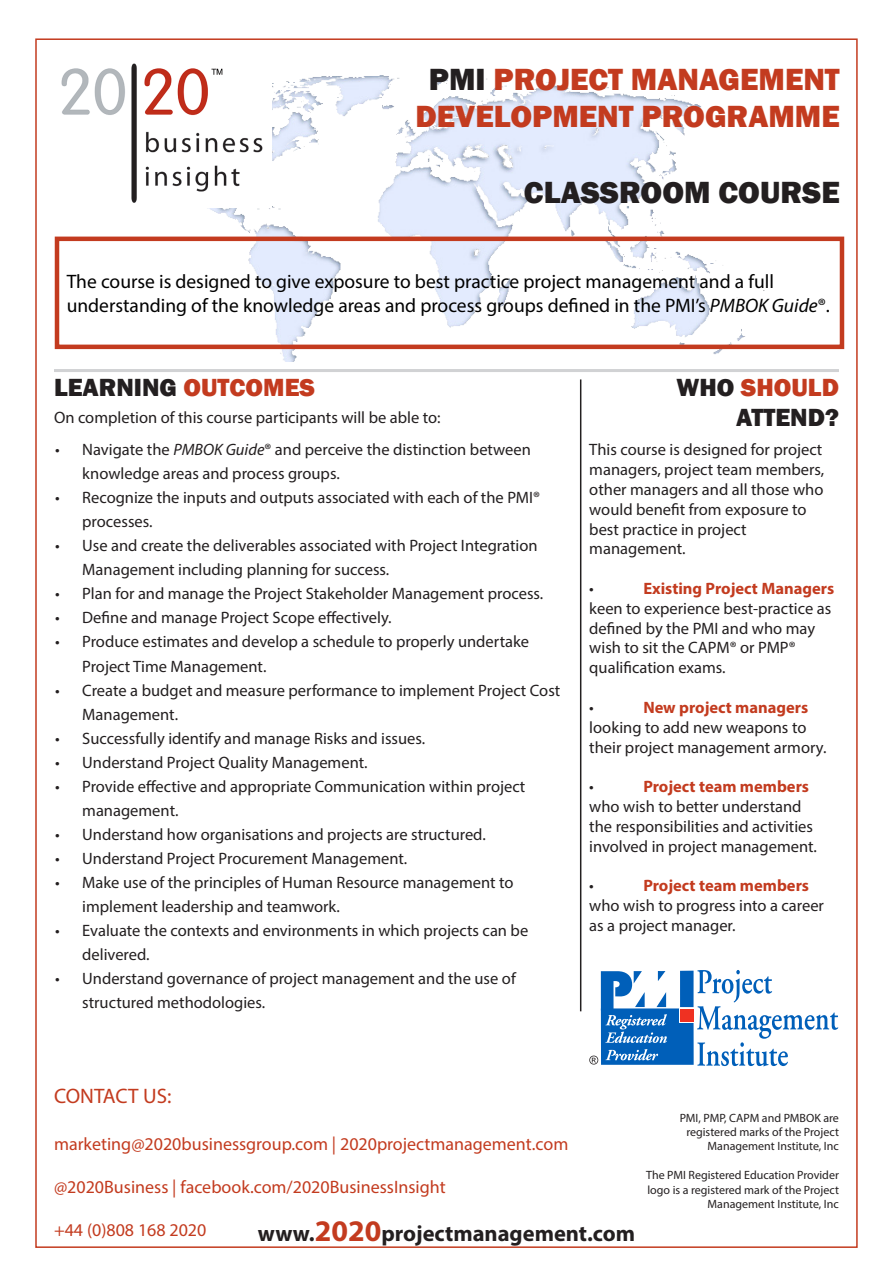
<style>
.page{position:relative;width:893px;height:1263px;background:#fff}
.page>*{position:absolute;margin:0;border:0;box-sizing:border-box;transform-origin:0 0}
.t1{font:800 31.5px/37.8px "Franklin Gothic";color:#c33b1f;text-align:center}
.t2{font:800 31.5px "Franklin Gothic";color:#231f20}
.t3{font:800 25.5px "Franklin Gothic";color:#231f20}
.t4{font:800 25.5px "Franklin Gothic";color:#c33b1f}
.t5{font:700 22.5px "Myriad Pro";color:#231f20}
.t6{font:21px "Myriad Pro";color:#c33b1f}
.t7{font:19.5px/23.4px "Myriad Pro";color:#000}
.t8{font:18px "Myriad Pro";color:#c33b1f}
.t9{font:16.5px/19.8px "Myriad Pro";color:#231f20}
.t10{font:12px/14.4px "Myriad Pro";color:#231f20;text-align:right}
.s1{color:#231f20}
.s2{font-style:italic}
.s3{color:#c33b1f}
.s4{font-weight:700;color:#c33b1f}
.s5{font-size:30px;color:#c33b1f}
</style>
<div class="page">
<hr style="left:580px;top:379px;width:1px;height:632px;background:#231f20">
<hr style="left:54px;top:369px;width:785px;height:3px;background:#d1d2d4">
<img style="left:127px;top:75px;width:642px;height:286px">
<div style="left:55px;top:237px;width:789px;height:112px;border:4px solid #c33b1f"></div>
<img style="left:61px;top:63px;width:210px;height:145px">
<div style="left:601px;top:1008px;width:93px;height:57px;background:#005fb9"></div>
<div style="left:680px;top:971px;width:14px;height:36px;background:#005fb9"></div>
<div style="left:679px;top:1008px;width:15px;height:15px;background:#ef3122"></div>
<svg style="left:697px;top:970px;width:141px;height:96px"></svg>
<svg style="left:601px;top:971px;width:66px;height:72px"></svg>
<svg style="left:605px;top:1049px;width:53px;height:11px"></svg>
<svg style="left:589px;top:1055px;width:9px;height:9px"></svg>
<p class="t1" style="left:415px;top:60px;width:426px"><span class="s1">PMI</span> PROJECT MANAGEMENT<br>DEVELOPMENT PROGRAMME</p>
<p class="t2" style="left:524px;top:172px;width:317px">CLASSROOM COURSE</p>
<p class="t7" style="left:67px;top:270px;width:765px">The course is designed to give exposure to best practice project management and a full understanding of the knowledge areas and process groups defined in the PMI’s <span class="s2">PMBOK Guide</span>®.</p>
<p class="t3" style="left:54px;top:370px;width:263px">LEARNING <span class="s3">OUTCOMES</span></p>
<p class="t4" style="left:677px;top:370px;width:164px"><span class="s1">WHO</span> SHOULD</p>
<p class="t9" style="left:54px;top:407px;width:388px">On completion of this course participants will be able to:</p>
<p class="t3" style="left:736px;top:401px;width:104px">ATTEND?</p>
<p class="t9" style="left:82px;top:438px;width:450px;line-height:24px;text-indent:-27px">• Navigate the <span class="s2">PMBOK Guide</span>® and perceive the distinction between knowledge areas and process groups.</p>
<p class="t9" style="left:82px;top:486px;width:459px;line-height:24px;text-indent:-27px">• Recognize the inputs and outputs associated with each of the PMI® processes.</p>
<p class="t9" style="left:82px;top:534px;width:457px;line-height:24px;text-indent:-27px">• Use and create the deliverables associated with Project Integration<br>Management including planning for success.</p>
<p class="t9" style="left:55px;top:584px;width:490px">• Plan for and manage the Project Stakeholder Management process.</p>
<p class="t9" style="left:55px;top:608px;width:338px">• Define and manage Project Scope effectively.</p>
<p class="t9" style="left:82px;top:630px;width:448px;line-height:24px;text-indent:-27px">• Produce estimates and develop a schedule to properly undertake<br>Project Time Management.</p>
<p class="t9" style="left:82px;top:678px;width:480px;line-height:24px;text-indent:-27px">• Create a budget and measure performance to implement Project Cost<br>Management.</p>
<p class="t9" style="left:55px;top:728px;width:371px">• Successfully identify and manage Risks and issues.</p>
<p class="t9" style="left:55px;top:752px;width:314px">• Understand Project Quality Management.</p>
<p class="t9" style="left:82px;top:774px;width:445px;line-height:24px;text-indent:-27px">• Provide effective and appropriate Communication within project management.</p>
<p class="t9" style="left:55px;top:824px;width:432px">• Understand how organisations and projects are structured.</p>
<p class="t9" style="left:55px;top:848px;width:354px">• Understand Project Procurement Management.</p>
<p class="t9" style="left:82px;top:870px;width:433px;line-height:24px;text-indent:-27px">• Make use of the principles of Human Resource management to implement leadership and teamwork.</p>
<p class="t9" style="left:82px;top:918px;width:447px;line-height:24px;text-indent:-27px">• Evaluate the contexts and environments in which projects can be delivered.</p>
<p class="t9" style="left:82px;top:966px;width:435px;line-height:24px;text-indent:-27px">• Understand governance of project management and the use of structured methodologies.</p>
<p class="t9" style="left:589px;top:440px;width:236px">This course is designed for project managers, project team members, other managers and all those who would benefit from exposure to best practice in project management.</p>
<p class="t9" style="left:589px;top:578px;width:6px">•</p>
<p class="t9" style="left:589px;top:578px;width:246px;text-indent:54px"><span class="s4">Existing Project Managers </span>keen to experience best-practice as defined by the PMI and who may wish to sit the CAPM® or PMP® qualification exams.</p>
<p class="t9" style="left:589px;top:697px;width:6px">•</p>
<p class="t9" style="left:589px;top:697px;width:239px;text-indent:54px"><span class="s4">New project managers </span>looking to add new weapons to their project management armory.</p>
<p class="t9" style="left:589px;top:776px;width:6px">•</p>
<p class="t9" style="left:589px;top:776px;width:229px;text-indent:54px"><span class="s4">Project team members </span>who wish to better understand the responsibilities and activities involved in project management.</p>
<p class="t9" style="left:589px;top:875px;width:6px">•</p>
<p class="t9" style="left:589px;top:875px;width:236px;text-indent:54px"><span class="s4">Project team members </span>who wish to progress into a career as a project manager.</p>
<p class="t6" style="left:54px;top:1083px;width:119px">CONTACT US:</p>
<p class="t8" style="left:54px;top:1132px;width:516px">marketing@2020businessgroup.com | 2020projectmanagement.com</p>
<p class="t8" style="left:54px;top:1175px;width:393px">@2020Business | facebook.com/2020BusinessInsight</p>
<p class="t8" style="left:54px;top:1219px;width:154px">+44 (0)808 168 2020</p>
<p class="t5" style="left:258px;top:1219px;width:379px">www.<span class="s5">2020</span>projectmanagement.com</p>
<p class="t10" style="left:680px;top:1110px;width:161px">PMI, PMP, CAPM and PMBOK are registered marks of the Project<br>Management Institute, Inc</p>
<p class="t10" style="left:646px;top:1168px;width:194px">The PMI Registered Education Provider logo is a registered mark of the Project<br>Management Institute, Inc</p>
</div>
